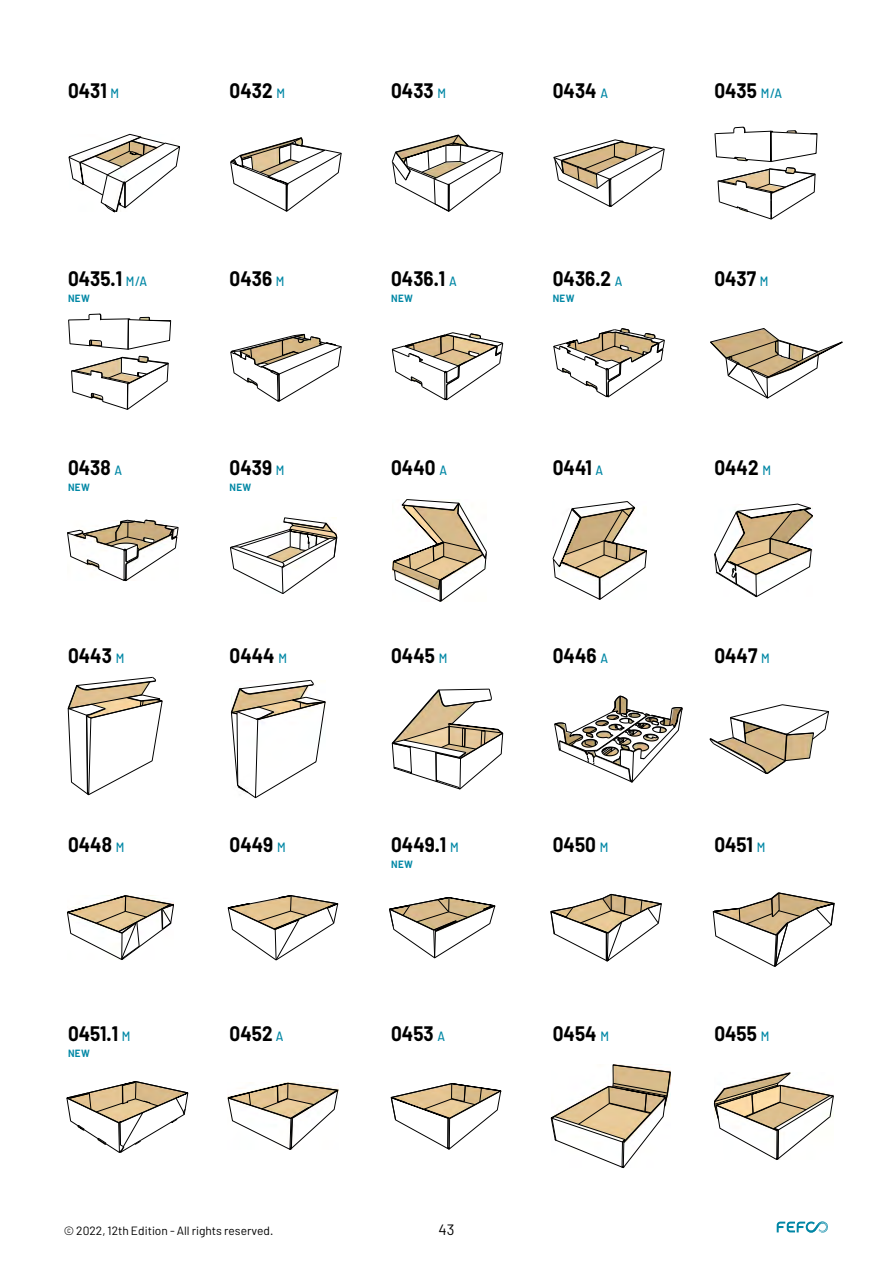
<style>
.page{position:relative;width:893px;height:1263px;background:#fff}
.page>*{position:absolute;margin:0;border:0;box-sizing:border-box;transform-origin:0 0}
.t1{font:700 21px "Barlow";color:#000;scale:.9 1}
.t2{font:15px "Barlow";color:#000}
.t3{font:600 12.75px "Barlow";letter-spacing:.03em;color:#0087a5;scale:.9 1}
.t4{font:12px "Barlow";color:#000}
.s1{font-weight:500;font-size:13.5px;color:#0087a5}
</style>
<div class="page">
<svg style="left:551px;top:894px;width:111px;height:68px"></svg>
<svg style="left:713px;top:892px;width:121px;height:75px"></svg>
<svg style="left:67px;top:1081px;width:122px;height:72px"></svg>
<svg style="left:710px;top:704px;width:119px;height:70px"></svg>
<svg style="left:554px;top:696px;width:129px;height:87px"></svg>
<svg style="left:67px;top:895px;width:107px;height:65px"></svg>
<svg style="left:389px;top:897px;width:106px;height:61px"></svg>
<svg style="left:392px;top:688px;width:111px;height:101px"></svg>
<svg style="left:714px;top:504px;width:99px;height:93px"></svg>
<svg style="left:553px;top:501px;width:94px;height:99px"></svg>
<svg style="left:68px;top:676px;width:94px;height:120px"></svg>
<svg style="left:231px;top:680px;width:94px;height:119px"></svg>
<svg style="left:230px;top:517px;width:107px;height:77px"></svg>
<svg style="left:393px;top:499px;width:94px;height:103px"></svg>
<svg style="left:554px;top:328px;width:111px;height:70px"></svg>
<svg style="left:230px;top:333px;width:112px;height:69px"></svg>
<svg style="left:68px;top:313px;width:103px;height:97px"></svg>
<svg style="left:710px;top:126px;width:133px;height:272px"></svg>
<svg style="left:67px;top:519px;width:111px;height:63px"></svg>
<svg style="left:554px;top:139px;width:111px;height:68px"></svg>
<svg style="left:392px;top:134px;width:111px;height:267px"></svg>
<svg style="left:230px;top:137px;width:112px;height:75px"></svg>
<svg style="left:69px;top:134px;width:111px;height:79px"></svg>
<svg style="left:714px;top:1072px;width:120px;height:88px"></svg>
<svg style="left:228px;top:1083px;width:110px;height:67px"></svg>
<svg style="left:551px;top:1064px;width:120px;height:104px"></svg>
<svg style="left:390px;top:1083px;width:111px;height:66px"></svg>
<svg style="left:228px;top:895px;width:110px;height:65px"></svg>
<svg style="left:777px;top:1221px;width:51px;height:11px"></svg>
<p class="t1" style="left:68px;top:77px;width:58px">0431 <span class="s1">M</span></p>
<p class="t1" style="left:230px;top:77px;width:63px">0432 <span class="s1">M</span></p>
<p class="t1" style="left:391px;top:77px;width:63px">0433 <span class="s1">M</span></p>
<p class="t1" style="left:553px;top:77px;width:63px">0434 <span class="s1">A</span></p>
<p class="t1" style="left:714px;top:77px;width:77px">0435 <span class="s1">M/A</span></p>
<p class="t1" style="left:68px;top:266px;width:90px">0435.1 <span class="s1">M/A</span></p>
<p class="t1" style="left:230px;top:266px;width:63px">0436 <span class="s1">M</span></p>
<p class="t1" style="left:391px;top:266px;width:74px">0436.1 <span class="s1">A</span></p>
<p class="t1" style="left:553px;top:266px;width:79px">0436.2 <span class="s1">A</span></p>
<p class="t1" style="left:714px;top:266px;width:62px">0437 <span class="s1">M</span></p>
<p class="t3" style="left:68px;top:290px;width:26px">new</p>
<p class="t3" style="left:391px;top:290px;width:26px">new</p>
<p class="t3" style="left:553px;top:290px;width:26px">new</p>
<p class="t1" style="left:68px;top:454px;width:62px">0438 <span class="s1">A</span></p>
<p class="t1" style="left:230px;top:454px;width:62px">0439 <span class="s1">M</span></p>
<p class="t1" style="left:391px;top:454px;width:64px">0440 <span class="s1">A</span></p>
<p class="t1" style="left:553px;top:454px;width:58px">0441 <span class="s1">A</span></p>
<p class="t1" style="left:714px;top:454px;width:64px">0442 <span class="s1">M</span></p>
<p class="t3" style="left:68px;top:478px;width:26px">new</p>
<p class="t3" style="left:230px;top:478px;width:26px">new</p>
<p class="t1" style="left:68px;top:643px;width:64px">0443 <span class="s1">M</span></p>
<p class="t1" style="left:230px;top:643px;width:65px">0444 <span class="s1">M</span></p>
<p class="t1" style="left:391px;top:643px;width:64px">0445 <span class="s1">M</span></p>
<p class="t1" style="left:553px;top:643px;width:63px">0446 <span class="s1">A</span></p>
<p class="t1" style="left:714px;top:643px;width:63px">0447 <span class="s1">M</span></p>
<p class="t1" style="left:68px;top:831px;width:64px">0448 <span class="s1">M</span></p>
<p class="t1" style="left:230px;top:831px;width:64px">0449 <span class="s1">M</span></p>
<p class="t1" style="left:391px;top:831px;width:77px">0449.1 <span class="s1">M</span></p>
<p class="t1" style="left:553px;top:831px;width:63px">0450 <span class="s1">M</span></p>
<p class="t3" style="left:391px;top:855px;width:26px">new</p>
<p class="t1" style="left:714px;top:831px;width:58px">0451 <span class="s1">M</span></p>
<p class="t1" style="left:68px;top:1020px;width:71px">0451.1 <span class="s1">M</span></p>
<p class="t3" style="left:68px;top:1044px;width:26px">new</p>
<p class="t1" style="left:230px;top:1020px;width:61px">0452 <span class="s1">A</span></p>
<p class="t1" style="left:391px;top:1020px;width:62px">0453 <span class="s1">A</span></p>
<p class="t1" style="left:553px;top:1020px;width:64px">0454 <span class="s1">M</span></p>
<p class="t1" style="left:714px;top:1020px;width:63px">0455 <span class="s1">M</span></p>
<p class="t4" style="left:64px;top:1224px;width:211px">© 2022, 12th Edition - All rights reserved.</p>
<p class="t2" style="left:438px;top:1221px;width:18px">43</p>
</div>
